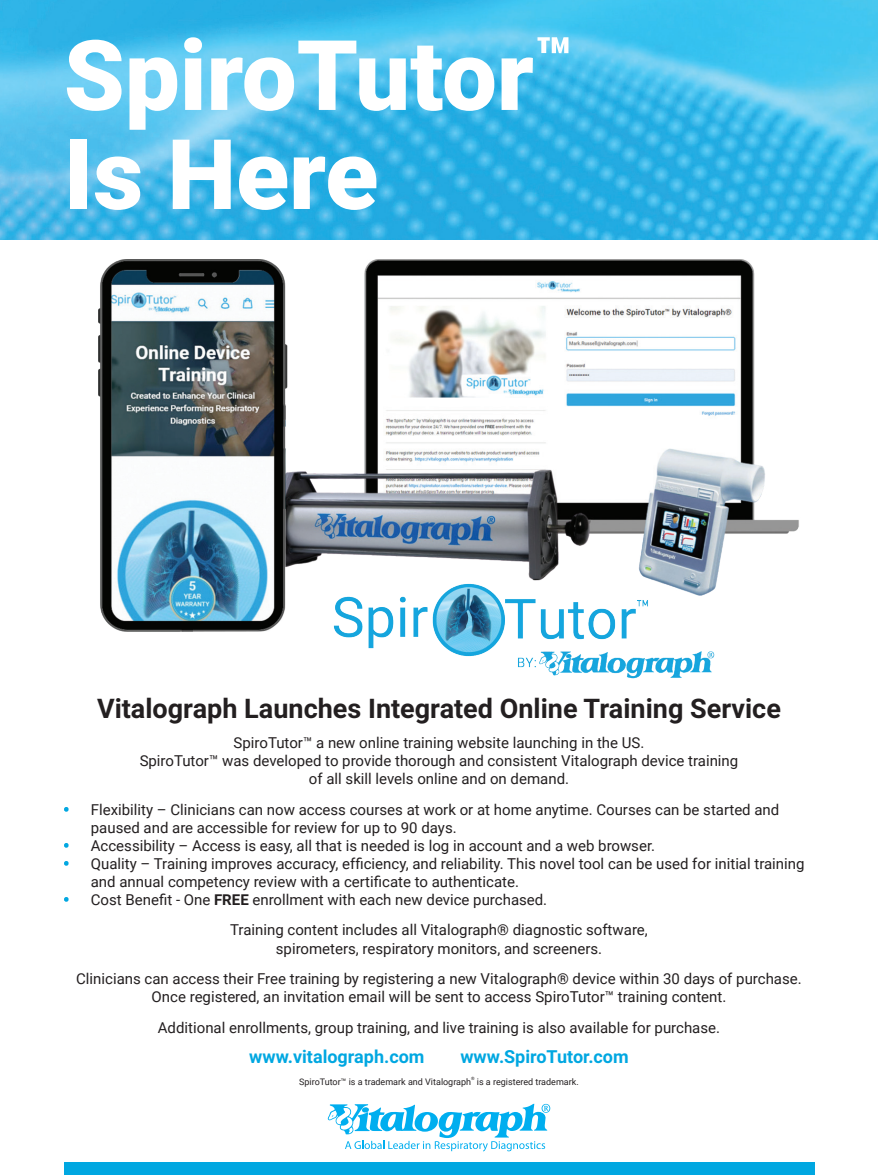
<style>
.page{position:relative;width:878px;height:1175px;background:#fff}
.page>*{position:absolute;margin:0;border:0;box-sizing:border-box;transform-origin:0 0}
.t1{font:900 97.5px "Roboto";color:#fff}
.t2{font:700 27px "Roboto";color:#231f20}
.t3{font:700 18px "Roboto";color:#00a7e1}
.t4{font:15px/18px "Roboto";color:#231f20}
.t5{font:9px "Roboto";color:#231f20}
.t6{font:4.5px "Roboto";color:#231f20}
.s1{color:#00a7e1}
.s2{font-weight:700}
</style>
<div class="page">
<img style="left:0;top:0;width:878px;height:239px">
<img style="left:333px;top:597px;width:382px;height:82px">
<img style="left:288px;top:259px;width:511px;height:338px">
<div style="left:64px;top:1162px;width:750px;height:12px;background:#00a7e1"></div>
<svg style="left:328px;top:1103px;width:222px;height:48px"></svg>
<img style="left:99px;top:259px;width:189px;height:372px">
<p class="t1" style="left:64px;top:7px;width:509px">SpiroTutor<sup>™</sup></p>
<p class="t1" style="left:64px;top:106px;width:316px">Is Here</p>
<p class="t2" style="left:97px;top:689px;width:685px">Vitalograph Launches Integrated Online Training Service</p>
<p class="t4" style="left:234px;top:733px;width:412px">SpiroTutor™ a new online training website launching in the US.</p>
<p class="t4" style="left:140px;top:751px;width:600px">SpiroTutor™ was developed to provide thorough and consistent Vitalograph device training</p>
<p class="t4" style="left:309px;top:769px;width:261px">of all skill levels online and on demand.</p>
<p class="t4" style="left:91px;top:800px;width:690px;text-indent:-27px"><span class="s1">•</span> Flexibility – Clinicians can now access courses at work or at home anytime. Courses can be started and paused and are accessible for review for up to 90 days.</p>
<p class="t4" style="left:64px;top:836px;width:593px"><span class="s1">•</span> Accessibility – Access is easy, all that is needed is log in account and a web browser.</p>
<p class="t4" style="left:91px;top:854px;width:715px;text-indent:-27px"><span class="s1">•</span> Quality – Training improves accuracy, efficiency, and reliability. This novel tool can be used for initial training and annual competency review with a certificate to authenticate.</p>
<p class="t4" style="left:64px;top:890px;width:485px"><span class="s1">•</span> Cost Benefit - One <span class="s2">FREE</span> enrollment with each new device purchased.</p>
<p class="t4" style="left:230px;top:920px;width:419px">Training content includes all Vitalograph® diagnostic software,</p>
<p class="t4" style="left:276px;top:938px;width:328px">spirometers, respiratory monitors, and screeners.</p>
<p class="t4" style="left:76px;top:969px;width:727px;text-align:center">Clinicians can access their Free training by registering a new Vitalograph® device within 30 days of purchase.<br>Once registered, an invitation email will be sent to access SpiroTutor™ training content.</p>
<p class="t4" style="left:158px;top:1017px;width:563px">Additional enrollments, group training, and live training is also available for purchase.</p>
<p class="t3" style="left:249px;top:1044px;width:177px">www.vitalograph.com</p>
<p class="t3" style="left:460px;top:1044px;width:170px">www.SpiroTutor.com</p>
<p class="t5" style="left:299px;top:1075px;width:173px">SpiroTutor™ is a trademark and Vitalograph</p>
<p class="t6" style="left:471px;top:1075px;width:5px">®</p>
<p class="t5" style="left:477px;top:1075px;width:103px">is a registered trademark.</p>
</div>
